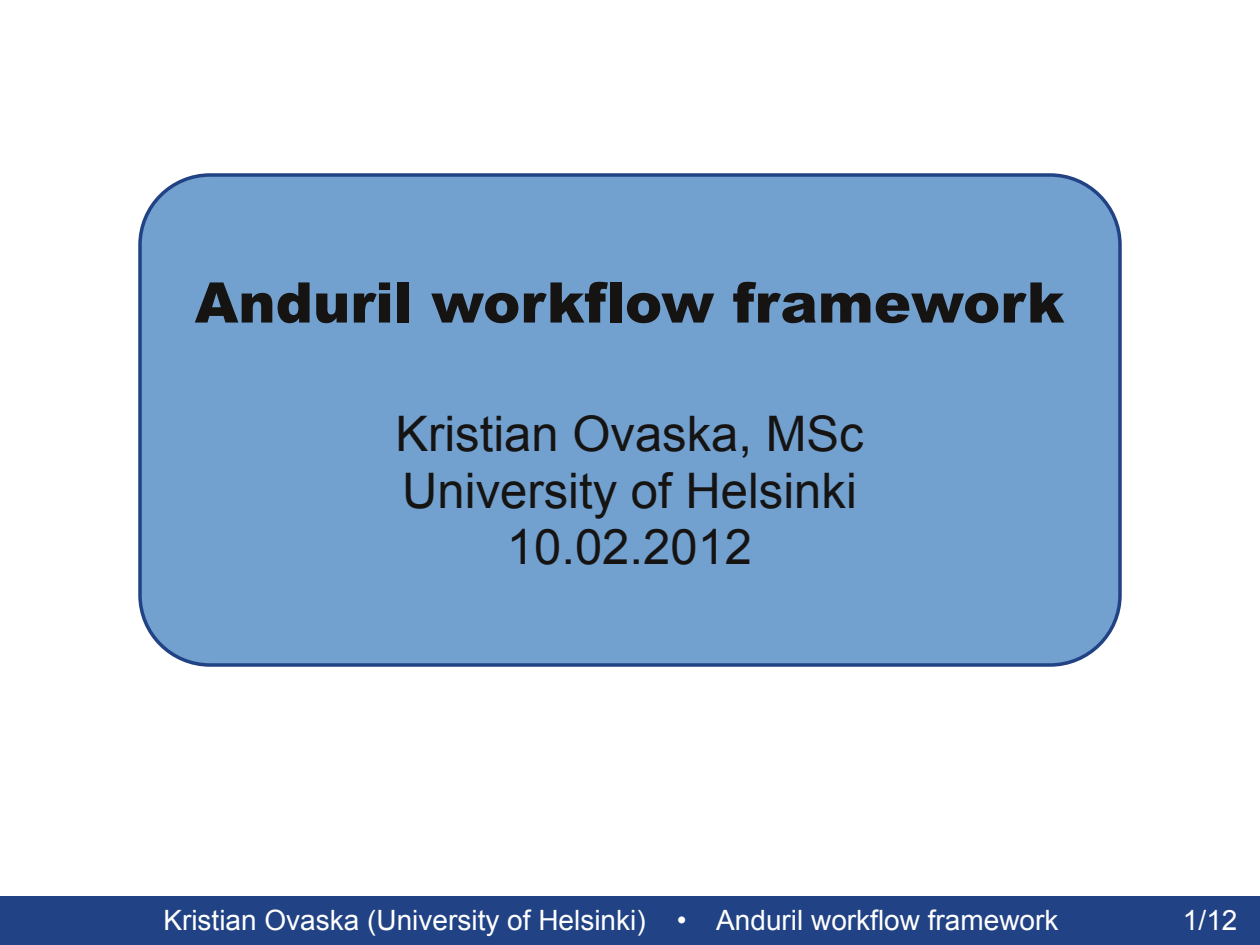
<style>
.page{position:relative;width:1260px;height:945px;background:#fff}
.page>*{position:absolute;margin:0;border:0;box-sizing:border-box;transform-origin:0 0}
.t1{font:900 56px "Arial";color:#161413}
.t2{font:49px/56.4px "Arial";color:#161413;text-align:center}
.t3{font:28px "Arial";color:#fff}
</style>
<div class="page">
<div style="left:0;top:896px;width:1260px;height:49px;background:#214284"></div>
<div style="left:140px;top:175px;width:980px;height:490px;background:#72a0cf;border-radius:70px"></div>
<div style="left:138px;top:173px;width:984px;height:494px;border:4px solid #214284;border-radius:70px"></div>
<h1 class="t1" style="left:195px;top:270px;width:871px">Anduril workflow framework</h1>
<h2 class="t2" style="left:395px;top:406px;width:470px">Kristian Ovaska, MSc<br>University of Helsinki<br>10.02.2012</h2>
<p class="t3" style="left:163px;top:904px;width:897px">Kristian Ovaska (University of Helsinki) • Anduril workflow framework</p>
<p class="t3" style="left:1183px;top:904px;width:56px">1/12</p>
</div>
